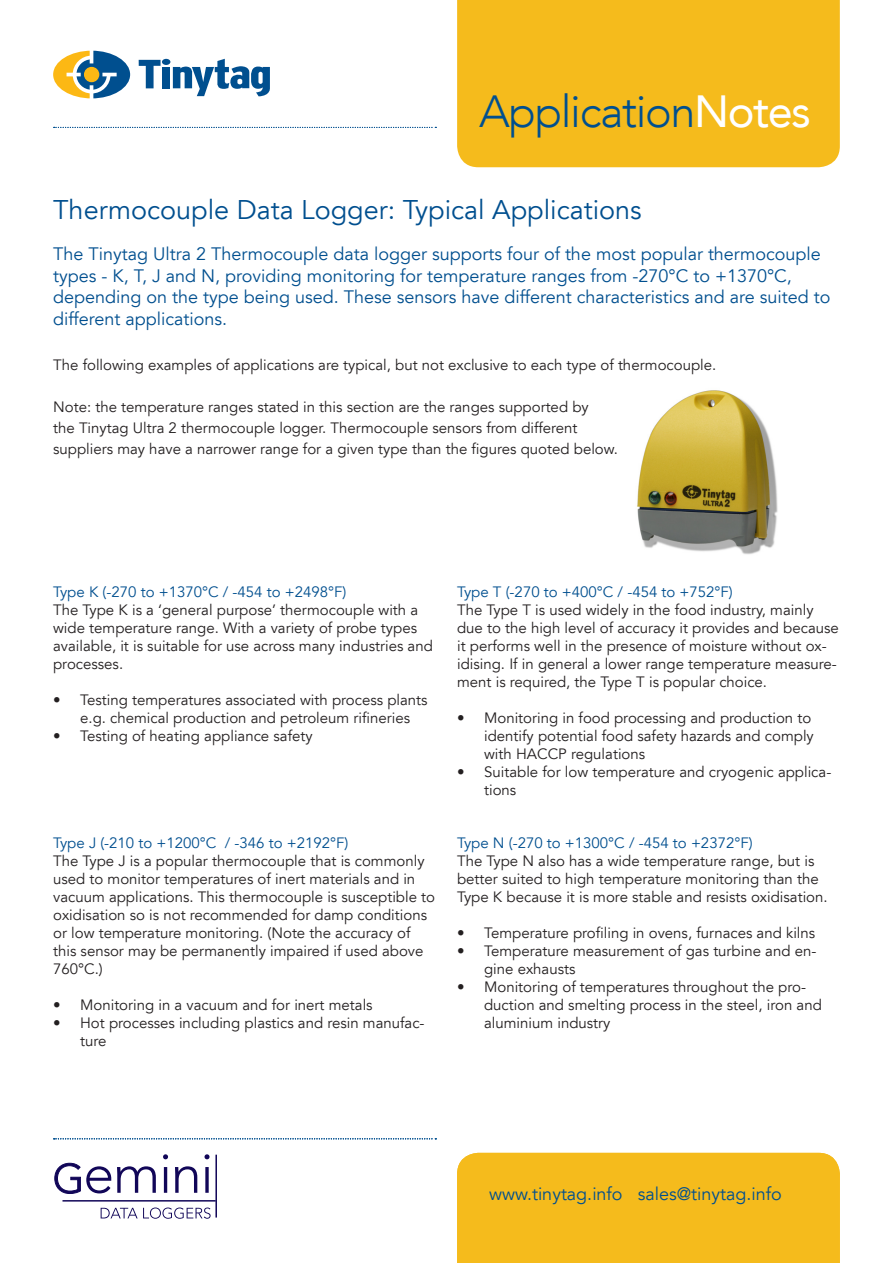
<style>
.page{position:relative;width:893px;height:1263px;background:#fff}
.page>*{position:absolute;margin:0;border:0;box-sizing:border-box;transform-origin:0 0}
.t1{font:300 45px "Avenir LT";letter-spacing:-.03em;color:#004f8f}
.t2{font:27px "Avenir LT";color:#004f8f}
.t3{font:18px/21.6px "Avenir LT";color:#004f8f}
.t4{font:15px/18px "Avenir LT";color:#231f20}
.t5{font:15px "Avenir LT";color:#004f8f}
.s1{font-weight:400;color:#fff}
</style>
<div class="page">
<svg style="left:139px;top:60px;width:22px;height:28px"></svg>
<div style="left:162px;top:67px;width:8px;height:21px;background:#004f8f"></div>
<div style="left:162px;top:59px;width:8px;height:6px;background:#004f8f;border-radius:50%"></div>
<svg style="left:53px;top:51px;width:77px;height:47px"></svg>
<hr style="left:102px;top:73px;width:15px;height:3px;background:#fff">
<hr style="left:90px;top:49px;width:3px;height:14px;background:#fff">
<hr style="left:90px;top:85px;width:3px;height:14px;background:#fff">
<hr style="left:67px;top:73px;width:14px;height:3px;background:#fff">
<svg style="left:173px;top:59px;width:97px;height:37px"></svg>
<div style="left:457px;top:0;width:383px;height:167px;background:#f5bb1c"></div>
<svg style="left:54px;top:1162px;width:57px;height:32px"></svg>
<svg style="left:117px;top:1166px;width:39px;height:27px"></svg>
<svg style="left:163px;top:1154px;width:5px;height:39px"></svg>
<svg style="left:175px;top:1166px;width:22px;height:27px"></svg>
<svg style="left:204px;top:1154px;width:6px;height:39px"></svg>
<svg style="left:101px;top:1207px;width:110px;height:12px"></svg>
<hr style="left:62px;top:1200px;width:154px;height:1px;background:#110658">
<hr style="left:215px;top:1155px;width:2px;height:62px;background:#110658">
<div style="left:457px;top:1153px;width:383px;height:110px;background:#f5bb1c"></div>
<svg style="left:54px;top:127px;width:382px;height:1px"></svg>
<svg style="left:54px;top:1138px;width:382px;height:1px"></svg>
<img style="left:637px;top:390px;width:141px;height:165px">
<p class="t1" style="left:479px;top:85px;width:333px">Application<span class="s1">Notes</span></p>
<p class="t2" style="left:53px;top:194px;width:590px">Thermocouple Data Logger: Typical Applications</p>
<p class="t3" style="left:53px;top:244px;width:779px">The Tinytag Ultra 2 Thermocouple data logger supports four of the most popular thermocouple types - K, T, J and N, providing monitoring for temperature ranges from -270°C to +1370°C, depending on the type being used. These sensors have different characteristics and are suited to different applications.</p>
<p class="t4" style="left:53px;top:356px;width:665px">The following examples of applications are typical, but not exclusive to each type of thermocouple.</p>
<p class="t4" style="left:53px;top:396px;width:537px;line-height:21px">Note: the temperature ranges stated in this section are the ranges supported by the Tinytag Ultra 2 thermocouple logger. Thermocouple sensors from different</p>
<p class="t4" style="left:53px;top:440px;width:566px">suppliers may have a narrower range for a given type than the figures quoted below.</p>
<p class="t5" style="left:53px;top:583px;width:295px">Type K (-270 to +1370°C / -454 to +2498°F)</p>
<p class="t4" style="left:53px;top:601px;width:381px">The Type K is a ‘general purpose’ thermocouple with a wide temperature range. With a variety of probe types available, it is suitable for use across many industries and processes.</p>
<p class="t4" style="left:80px;top:691px;width:349px;text-indent:-27px">• Testing temperatures associated with process plants e.g. chemical production and petroleum rifineries</p>
<p class="t4" style="left:53px;top:727px;width:261px">• Testing of heating appliance safety</p>
<p class="t5" style="left:53px;top:834px;width:297px">Type J (-210 to +1200°C / -346 to +2192°F)</p>
<p class="t4" style="left:53px;top:852px;width:383px">The Type J is a popular thermocouple that is commonly used to monitor temperatures of inert materials and in vacuum applications. This thermocouple is susceptible to oxidisation so is not recommended for damp conditions or low temperature monitoring. (Note the accuracy of this sensor may be permanently impaired if used above 760°C.)</p>
<p class="t4" style="left:53px;top:996px;width:321px">• Monitoring in a vacuum and for inert metals</p>
<p class="t4" style="left:80px;top:1014px;width:346px;text-indent:-27px">• Hot processes including plastics and resin manufac&shy;ture</p>
<p class="t5" style="left:457px;top:583px;width:277px">Type T (-270 to +400°C / -454 to +752°F)</p>
<p class="t4" style="left:457px;top:601px;width:383px">The Type T is used widely in the food industry, mainly due to the high level of accuracy it provides and because it performs well in the presence of moisture without ox&shy;idising. If in general a lower range temperature measure&shy;ment is required, the Type T is popular choice.</p>
<p class="t4" style="left:484px;top:709px;width:331px;text-indent:-27px">• Monitoring in food processing and production to identify potential food safety hazards and comply with HACCP regulations</p>
<p class="t4" style="left:484px;top:763px;width:349px;text-indent:-27px">• Suitable for low temperature and cryogenic applica&shy;tions</p>
<p class="t5" style="left:457px;top:834px;width:297px">Type N (-270 to +1300°C / -454 to +2372°F)</p>
<p class="t4" style="left:457px;top:852px;width:372px">The Type N also has a wide temperature range, but is better suited to high temperature monitoring than the<br>Type K because it is more stable and resists oxidisation.</p>
<p class="t4" style="left:457px;top:924px;width:360px">• Temperature profiling in ovens, furnaces and kilns</p>
<p class="t4" style="left:484px;top:942px;width:334px;text-indent:-27px">• Temperature measurement of gas turbine and en&shy;gine exhausts</p>
<p class="t4" style="left:484px;top:978px;width:339px;text-indent:-27px">• Monitoring of temperatures throughout the pro&shy;duction and smelting process in the steel, iron and aluminium industry</p>
<p class="t3" style="left:489px;top:1184px;width:294px">www.tinytag.info sales@tinytag.info</p>
</div>
